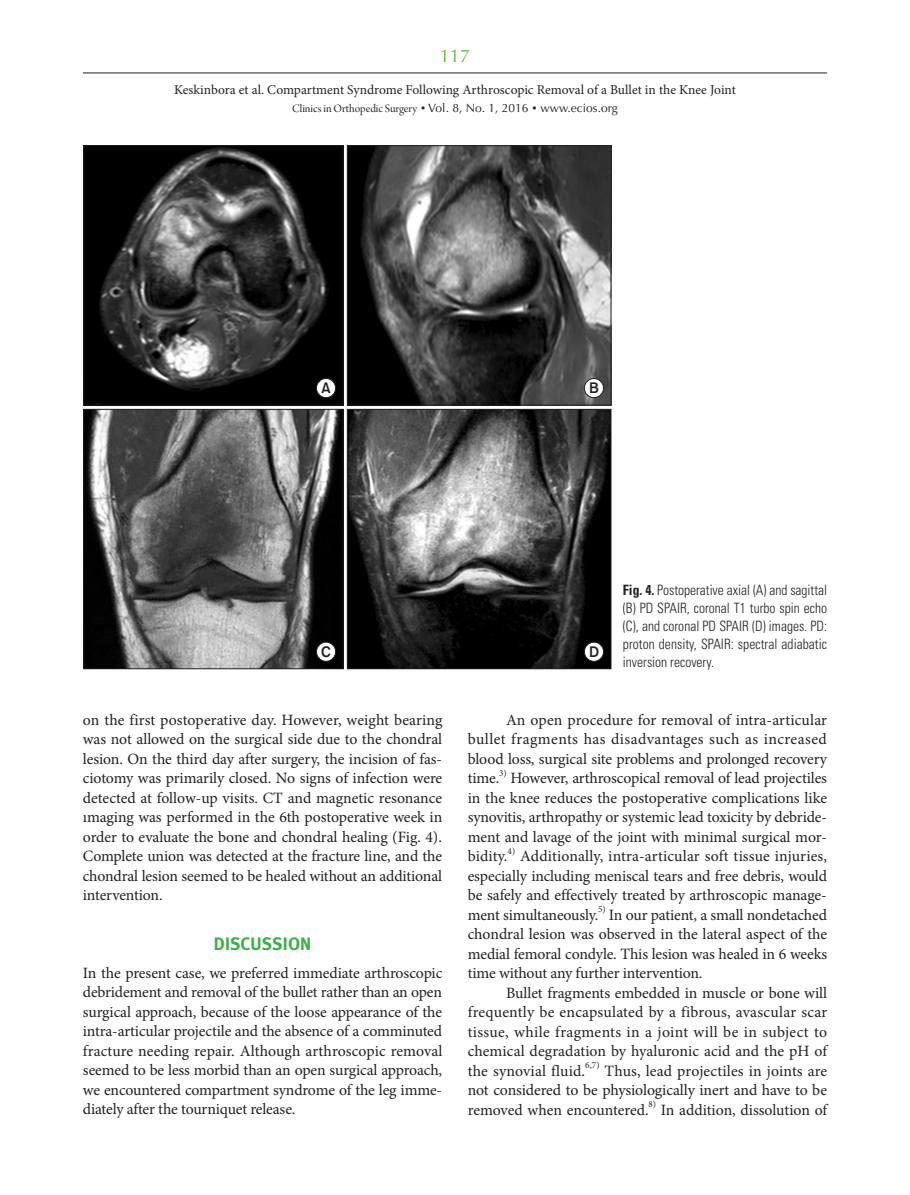
<style>
.page{position:relative;width:910px;height:1195px;background:#fff}
.page>*{position:absolute;margin:0;border:0;box-sizing:border-box;transform-origin:0 0}
.t1{font:700 18px "Meta Plus";letter-spacing:-.01em;color:#40ae49}
.t2{font:18px "Optima LT Std";color:#63b445}
.t3{font:15.75px/19.5px "Minion Pro";letter-spacing:-.01em;color:#231f20;text-align:justify}
.t4{font:15px "Gothic 725 BT Bold A";color:#231f20}
.t5{font:300 condensed 14.25px/18px "Univers";letter-spacing:.005em;color:#231f20;text-align:justify;scale:.95 1}
.t6{font:13.5px "Minion Pro";color:#231f20}
.t7{font:12px "Optima LT Std";color:#231f20}
.t8{font:9.15px "Minion Pro";color:#231f20}
.s1{font-family:"Arno Pro Display"}
.s2{font-size:9px}
.s3{font-weight:700}
</style>
<div class="page">
<hr style="left:83px;top:73px;width:744px;height:1px;background:#231f20">
<svg style="left:83px;top:145px;width:528px;height:524px;background:#4a4a4a"></svg>
<p class="t2" style="left:440px;top:45px;width:32px">117</p>
<p class="t6" style="left:174px;top:80px;width:563px">Keskinbora et al. Compartment Syndrome Following Arthroscopic Removal of a Bullet in the Knee Joint</p>
<p class="t7" style="left:292px;top:101px;width:327px"><span class="s1">Clinics in Orthopedic Surgery</span> <span class="s2">•</span> Vol. 8, No. 1, 2016 <span class="s2">•</span> www.ecios.org</p>
<p class="t4" style="left:322px;top:379px;width:11px">A</p>
<p class="t4" style="left:589px;top:379px;width:11px">B</p>
<p class="t4" style="left:321px;top:643px;width:11px">C</p>
<p class="t4" style="left:589px;top:643px;width:12px">D</p>
<p class="t5" style="left:623px;top:581px;width:216px"><span class="s3">Fig. 4.</span> Postoperative axial (A) and sagittal (B) PD SPAIR, coronal T1 turbo spin echo (C), and coronal PD SPAIR (D) images. PD: proton density, SPAIR: spectral adiabatic inversion recovery.</p>
<p class="t3" style="left:83px;top:710px;width:361px">on the first postoperative day. However, weight bearing was not allowed on the surgical side due to the chondral lesion. On the third day after surgery, the incision of fas&shy;ciotomy was primarily closed. No signs of infection were detected at follow-up visits. CT and magnetic resonance ımaging was performed in the 6th postoperative week in order to evaluate the bone and chondral healing (Fig. 4).<br>Complete union was detected at the fracture line, and the chondral lesion seemed to be healed without an additional intervention.</p>
<p class="t1" style="left:213px;top:933px;width:100px">DISCUSSION</p>
<p class="t3" style="left:83px;top:963px;width:361px">In the present case, we preferred immediate arthroscopic debridement and removal of the bullet rather than an open surgical approach, because of the loose appearance of the intra-articular projectile and the absence of a comminuted fracture needing repair. Although arthroscopic removal seemed to be less morbid than an open surgical approach, we encountered compartment syndrome of the leg imme&shy;diately after the tourniquet release.</p>
<p class="t3" style="left:468px;top:710px;width:361px;text-indent:38px">An open procedure for removal of intra-articular bullet fragments has disadvantages such as increased blood loss, surgical site problems and prolonged recovery time.</p>
<p class="t8" style="left:499px;top:767px;width:9px">3)</p>
<p class="t3" style="left:468px;top:768px;width:361px;text-indent:43px">However, arthroscopical removal of lead projectiles in the knee reduces the postoperative complications like synovitis, arthropathy or systemic lead toxicity by debride&shy;ment and lavage of the joint with minimal surgical mor&shy;bidity.</p>
<p class="t8" style="left:508px;top:845px;width:9px">4)</p>
<p class="t3" style="left:468px;top:846px;width:361px;text-indent:53px">Additionally, intra-articular soft tissue injuries, especially including meniscal tears and free debris, would be safely and effectively treated by arthroscopic manage&shy;ment simultaneously.</p>
<p class="t8" style="left:598px;top:903px;width:9px">5)</p>
<p class="t3" style="left:468px;top:905px;width:361px;text-indent:141px">In our patient, a small nondetached chondral lesion was observed in the lateral aspect of the medial femoral condyle. This lesion was healed in 6 weeks time without any further intervention.</p>
<p class="t3" style="left:468px;top:983px;width:361px;text-indent:38px">Bullet fragments embedded in muscle or bone will frequently be encapsulated by a fibrous, avascular scar tissue, while fragments in a joint will be in subject to chemical degradation by hyaluronic acid and the pH of the synovial fluid.</p>
<p class="t8" style="left:585px;top:1059px;width:16px">6,7)</p>
<p class="t3" style="left:468px;top:1061px;width:361px;text-indent:137px">Thus, lead projectiles in joints are not considered to be physiologically inert and have to be removed when encountered.</p>
<p class="t8" style="left:649px;top:1098px;width:9px">8)</p>
<p class="t3" style="left:661px;top:1100px;width:168px">In addition, dissolution of</p>
</div>
